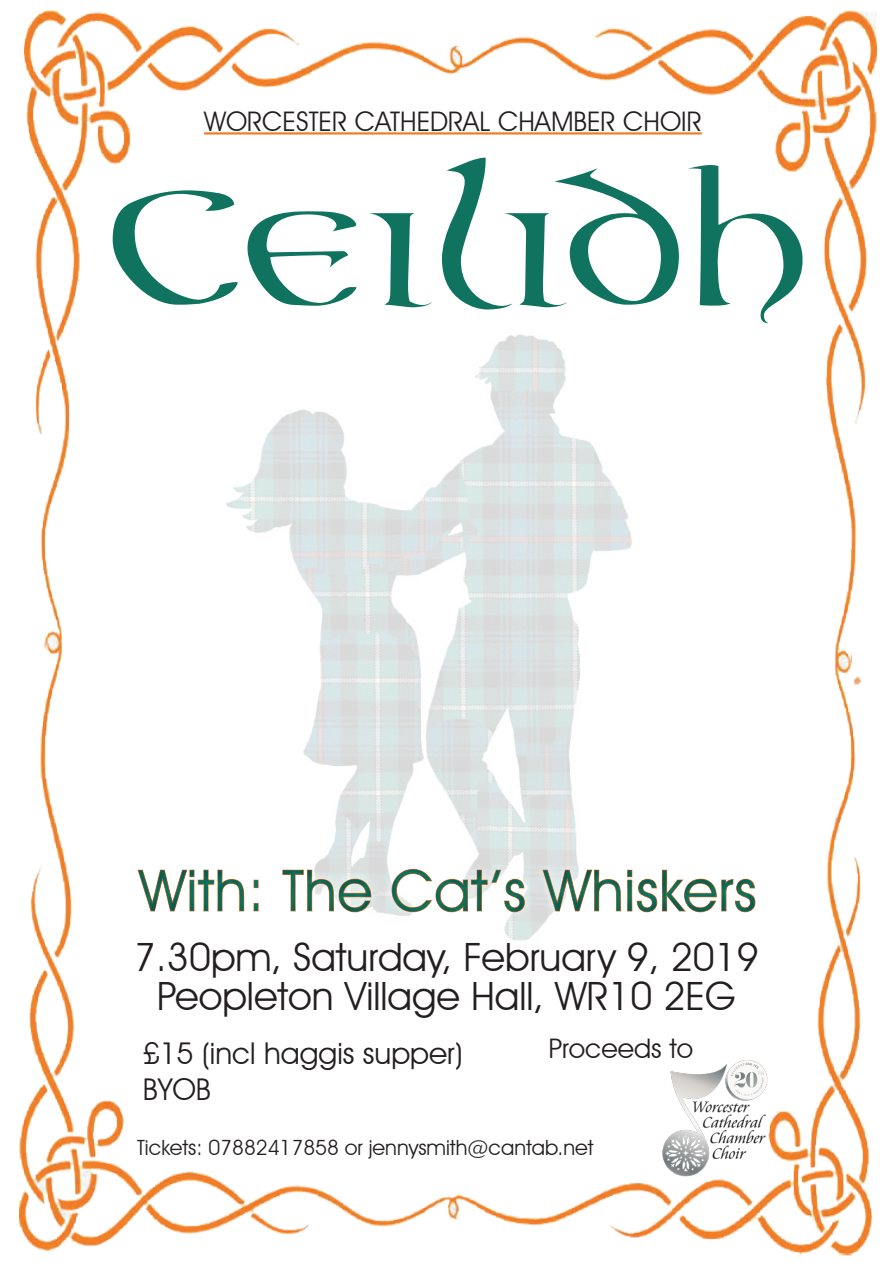
<style>
.page{position:relative;width:893px;height:1263px;background:#fff}
.page>*{position:absolute;margin:0;border:0;box-sizing:border-box;transform-origin:0 0}
.t1{font:213.75px "Aon Cari Celtic";letter-spacing:.06em;color:#0f7360}
.t2{font:57px "Avant Garde IT Cby BT";letter-spacing:.02em;color:#0f7360}
.t3{font:39px "Avant Garde IT Cby BT";color:#231f20}
.t4{font:30px "Avant Garde IT Cby BT";color:#231f20}
.t5{font:27px "Avant Garde IT Cby BT";color:#231f20}
.t6{font:21px "Avant Garde IT Cby BT";color:#231f20}
</style>
<div class="page">
<img style="left:19px;top:10px;width:857px;height:1246px">
<hr style="left:204px;top:132px;width:498px;height:3px;background:#f47b28">
<img style="left:652px;top:1055px;width:130px;height:130px">
<svg style="left:196px;top:335px;width:465px;height:611px"></svg>
<div style="left:123px;top:851px;width:648px;height:81px;background:#231f20;opacity:.5"></div>
<p class="t5" style="left:204px;top:105px;width:499px">WORCESTER CATHEDRAL CHAMBER CHOIR</p>
<p class="t1" style="left:113px;top:70px;width:694px">Ceilidh</p>
<h2 class="t2" style="left:139px;top:856px;width:618px">With: The Cat’s Whiskers</h2>
<p class="t3" style="left:134px;top:933px;width:627px">7.30pm, Saturday, February 9, 2019</p>
<p class="t3" style="left:157px;top:972px;width:580px">Peopleton Village Hall, WR10 2EG</p>
<p class="t4" style="left:143px;top:1035px;width:321px">£15 (incl haggis supper)</p>
<p class="t4" style="left:143px;top:1071px;width:70px">BYOB</p>
<p class="t5" style="left:549px;top:1032px;width:146px">Proceeds to</p>
<p class="t6" style="left:137px;top:1134px;width:458px">Tickets: 07882417858 or jennysmith@cantab.net</p>
</div>
